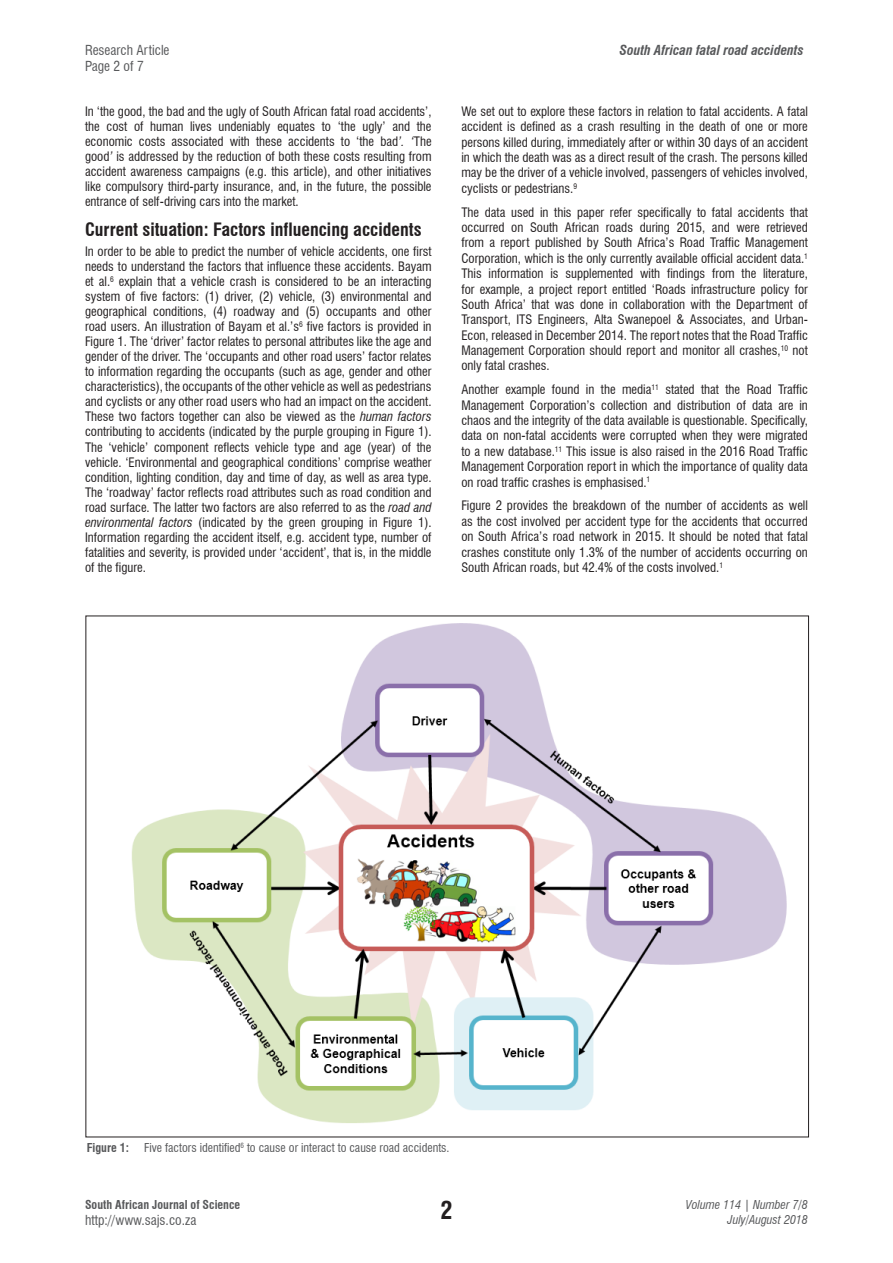
<style>
.page{position:relative;width:893px;height:1263px;background:#fff}
.page>*{position:absolute;margin:0;border:0;box-sizing:border-box;transform-origin:0 0}
.t1{font:700 condensed 24px "Swiss 721 BT";color:#231f20}
.Heading_1{font:700 condensed 18px "Swiss 721 BT";color:#231f20}
.HEADER_top{font:condensed 13.5px "Swiss 721 BT";color:#57585a}
.HEADER_top-2{font:italic 700 condensed 13.5px "Swiss 721 BT";color:#57585a}
.BODY{font:condensed 12.75px/15px "Swiss 721 BT";color:#231f20;text-align:justify}
.FIG_caption{font:condensed 12px "Swiss 721 BT";color:#57585a}
.FIG_caption-2{font:700 condensed 12px "Swiss 721 BT";color:#57585a}
.t2{font:italic condensed 12px/14.4px "Swiss 721 BT";color:#57585a;text-align:right}
.s1{font-style:italic}
</style>
<div class="page">
<img style="left:131px;top:623px;width:656px;height:500px">
<p class="HEADER_top" style="left:85px;top:42px;width:86px">Research Article</p>
<p class="HEADER_top-2" style="left:620px;top:42px;width:186px">South African fatal road accidents</p>
<p class="HEADER_top" style="left:85px;top:58px;width:60px">Page 2 of 7</p>
<p class="BODY" style="left:85px;top:104px;width:348px">In ‘the good, the bad and the ugly of South African fatal road accidents’, the cost of human lives undeniably equates to ‘the ugly’ and the economic costs associated with these accidents to ‘the bad<span class="s1">’. ‘</span>The good<span class="s1">’</span> is addressed by the reduction of both these costs resulting from accident awareness campaigns (e.g. this article), and other initiatives like compulsory third-party insurance, and, in the future, the possible entrance of self-driving cars into the market.</p>
<p class="Heading_1" style="left:85px;top:219px;width:338px">Current situation: Factors influencing accidents</p>
<p class="BODY" style="left:85px;top:244px;width:348px">In order to be able to predict the number of vehicle accidents, one first needs to understand the factors that influence these accidents. Bayam et al.<sup>6</sup> explain that a vehicle crash is considered to be an interacting system of five factors: (1) driver, (2) vehicle, (3) environmental and geographical conditions, (4) roadway and (5) occupants and other road users. An illustration of Bayam et al.’s<sup>6</sup> five factors is provided in Figure 1. The ‘driver’ factor relates to personal attributes like the age and gender of the driver. The ‘occupants and other road users’ factor relates to information regarding the occupants (such as age, gender and other characteristics), the occupants of the other vehicle as well as pedestrians and cyclists or any other road users who had an impact on the accident.<br>These two factors together can also be viewed as the <span class="s1">human factors </span>contributing to accidents (indicated by the purple grouping in Figure 1).<br>The ‘vehicle’ component reflects vehicle type and age (year) of the vehicle. ‘Environmental and geographical conditions’ comprise weather condition, lighting condition, day and time of day, as well as area type.<br>The ‘roadway’ factor reflects road attributes such as road condition and road surface. The latter two factors are also referred to as the <span class="s1">road and environmental factors</span> (indicated by the green grouping in Figure 1).<br>Information regarding the accident itself, e.g. accident type, number of fatalities and severity, is provided under ‘accident’, that is, in the middle of the figure.</p>
<p class="BODY" style="left:461px;top:104px;width:348px">We set out to explore these factors in relation to fatal accidents. A fatal accident is defined as a crash resulting in the death of one or more persons killed during, immediately after or within 30 days of an accident in which the death was as a direct result of the crash. The persons killed may be the driver of a vehicle involved, passengers of vehicles involved, cyclists or pedestrians.<sup>9</sup></p>
<p class="BODY" style="left:461px;top:204px;width:348px">The data used in this paper refer specifically to fatal accidents that occurred on South African roads during 2015, and were retrieved from a report published by South Africa’s Road Traffic Management Corporation, which is the only currently available official accident data.<sup>1<br></sup>This information is supplemented with findings from the literature, for example, a project report entitled ‘Roads infrastructure policy for South Africa’ that was done in collaboration with the Department of Transport, ITS Engineers, Alta Swanepoel &amp; Associates, and Urban-Econ, released in December 2014. The report notes that the Road Traffic Management Corporation should report and monitor all crashes,<sup>10</sup> not only fatal crashes.</p>
<p class="BODY" style="left:461px;top:382px;width:348px">Another example found in the media<sup>11</sup> stated that the Road Traffic Management Corporation’s collection and distribution of data are in chaos and the integrity of the data available is questionable. Specifically, data on non-fatal accidents were corrupted when they were migrated to a new database.<sup>11</sup> This issue is also raised in the 2016 Road Traffic Management Corporation report in which the importance of quality data on road traffic crashes is emphasised.<sup>1</sup></p>
<p class="BODY" style="left:461px;top:498px;width:348px">Figure 2 provides the breakdown of the number of accidents as well as the cost involved per accident type for the accidents that occurred on South Africa’s road network in 2015. It should be noted that fatal crashes constitute only 1.3% of the number of accidents occurring on South African roads, but 42.4% of the costs involved.<sup>1</sup></p>
<p class="FIG_caption-2" style="left:87px;top:1140px;width:44px">Figure 1:</p>
<p class="FIG_caption" style="left:144px;top:1140px;width:307px">Five factors identified<sup>6</sup> to cause or interact to cause road accidents.</p>
<p class="FIG_caption-2" style="left:85px;top:1197px;width:157px">South African Journal of Science</p>
<p class="HEADER_top" style="left:85px;top:1212px;width:113px">http://www.sajs.co.za</p>
<p class="t1" style="left:440px;top:1195px;width:13px">2</p>
<p class="t2" style="left:686px;top:1198px;width:124px">Volume 114 | Number 7/8<br>July/August 2018</p>
</div>
